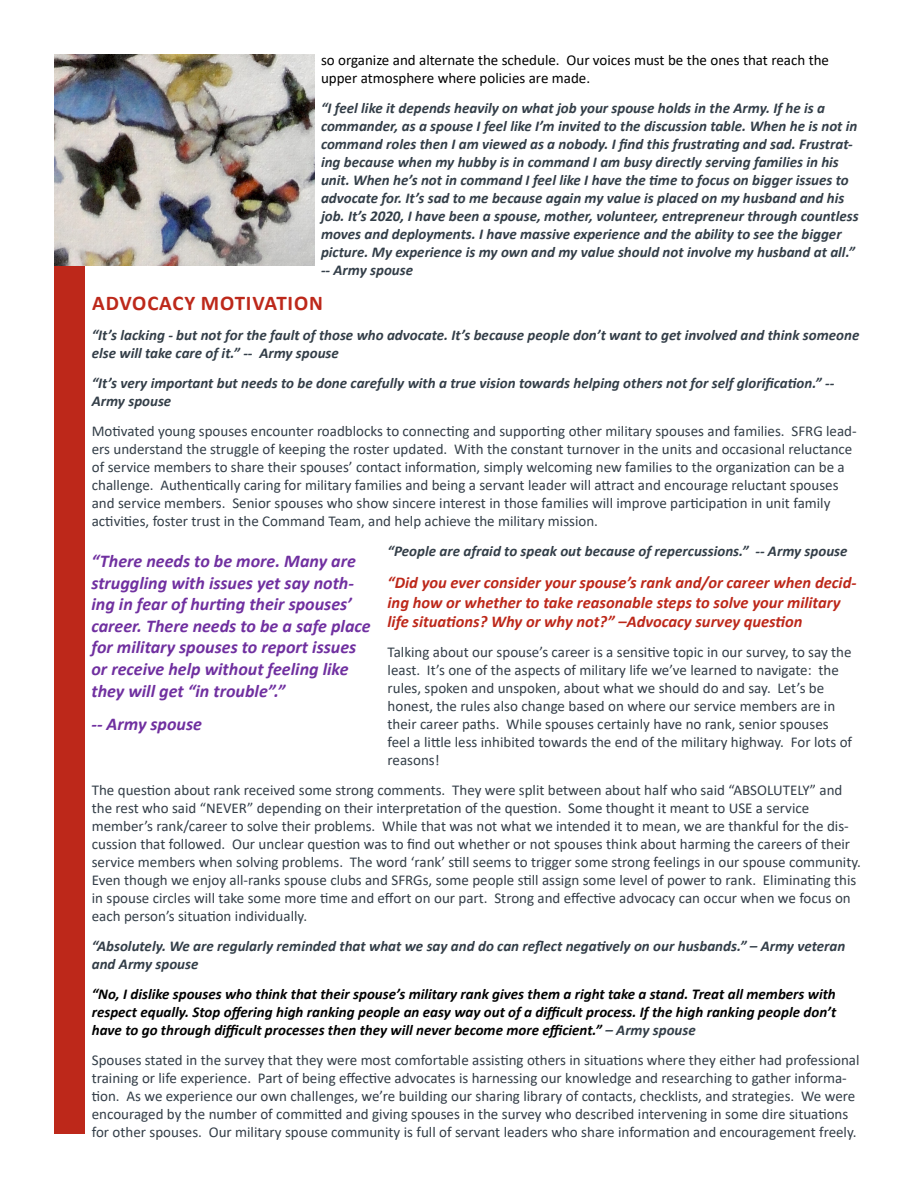
<style>
.page{position:relative;width:918px;height:1188px;background:#fff}
.page>*{position:absolute;margin:0;border:0;box-sizing:border-box;transform-origin:0 0}
.t1{font:700 21px "Calibri";letter-spacing:.04em;color:#bd281a}
.t2{font:italic 700 18px/21.6px "Calibri";color:#7030a0}
.t3{font:italic 700 16.5px/19.8px "Calibri";color:#bd281a}
.t4{font:15px/18px "Calibri";color:#333e48}
.t5{font:italic 700 15px/18px "Calibri";color:#333e48}
.t6{font:italic 700 15px/18px "Calibri";color:#000;text-align:justify}
.t7{font:15px/18px "Calibri";color:#000}
.s1{color:#333e48}
</style>
<div class="page">
<div style="left:54px;top:54px;width:31px;height:1080px;background:#bd281a"></div>
<img style="left:54px;top:54px;width:261px;height:212px">
<p class="t7" style="left:321px;top:51px;width:510px">so organize and alternate the schedule. Our voices must be the ones that reach the upper atmosphere where policies are made.</p>
<p class="t5" style="left:321px;top:99px;width:539px">“I feel like it depends heavily on what job your spouse holds in the Army. If he is a commander, as a spouse I feel like I’m invited to the discussion table. When he is not in command roles then I am viewed as a nobody. I find this frustrating and sad. Frustrat&shy;ing because when my hubby is in command I am busy directly serving families in his unit. When he’s not in command I feel like I have the time to focus on bigger issues to advocate for. It’s sad to me because again my value is placed on my husband and his job. It’s 2020, I have been a spouse, mother, volunteer, entrepreneur through countless moves and deployments. I have massive experience and the ability to see the bigger picture. My experience is my own and my value should not involve my husband at all.” -- Army spouse</p>
<h1 class="t1" style="left:92px;top:288px;width:232px">ADVOCACY MOTIVATION</h1>
<p class="t5" style="left:92px;top:325px;width:769px">“It’s lacking - but not for the fault of those who advocate. It’s because people don’t want to get involved and think someone else will take care of it.” -- Army spouse</p>
<p class="t5" style="left:92px;top:373px;width:744px">“It’s very important but needs to be done carefully with a true vision towards helping others not for self glorification.” --<br>Army spouse</p>
<p class="t4" style="left:92px;top:422px;width:766px">Motivated young spouses encounter roadblocks to connecting and supporting other military spouses and families. SFRG lead&shy;ers understand the struggle of keeping the roster updated. With the constant turnover in the units and occasional reluctance of service members to share their spouses’ contact information, simply welcoming new families to the organization can be a challenge. Authentically caring for military families and being a servant leader will attract and encourage reluctant spouses and service members. Senior spouses who show sincere interest in those families will improve participation in unit family activities, foster trust in the Command Team, and help achieve the military mission.</p>
<p class="t5" style="left:388px;top:541px;width:461px">“People are afraid to speak out because of repercussions.” -- Army spouse</p>
<p class="t3" style="left:388px;top:572px;width:470px">“Did you ever consider your spouse’s rank and/or career when decid&shy;ing how or whether to take reasonable steps to solve your military life situations? Why or why not?” –Advocacy survey question</p>
<p class="t4" style="left:388px;top:643px;width:466px">Talking about our spouse’s career is a sensitive topic in our survey, to say the least. It’s one of the aspects of military life we’ve learned to navigate: the rules, spoken and unspoken, about what we should do and say. Let’s be honest, the rules also change based on where our service members are in their career paths. While spouses certainly have no rank, senior spouses feel a little less inhibited towards the end of the military highway. For lots of reasons!</p>
<p class="t4" style="left:92px;top:781px;width:771px">The question about rank received some strong comments. They were split between about half who said “ABSOLUTELY” and the rest who said “NEVER” depending on their interpretation of the question. Some thought it meant to USE a service member’s rank/career to solve their problems. While that was not what we intended it to mean, we are thankful for the dis&shy;cussion that followed. Our unclear question was to find out whether or not spouses think about harming the careers of their service members when solving problems. The word ‘rank’ still seems to trigger some strong feelings in our spouse community.<br>Even though we enjoy all-ranks spouse clubs and SFRGs, some people still assign some level of power to rank. Eliminating this in spouse circles will take some more time and effort on our part. Strong and effective advocacy can occur when we focus on each person’s situation individually.</p>
<p class="t5" style="left:92px;top:937px;width:755px">“Absolutely. We are regularly reminded that what we say and do can reflect negatively on our husbands.” – Army veteran and Army spouse</p>
<p class="t6" style="left:92px;top:985px;width:746px">“No, I dislike spouses who think that their spouse’s military rank gives them a right take a stand. Treat all members with respect equally. Stop offering high ranking people an easy way out of a difficult process. If the high ranking people don’t have to go through difficult processes then they will never become more efficient.” <span class="s1">– Army spouse</span></p>
<p class="t4" style="left:92px;top:1051px;width:769px">Spouses stated in the survey that they were most comfortable assisting others in situations where they either had professional training or life experience. Part of being effective advocates is harnessing our knowledge and researching to gather informa&shy;tion. As we experience our own challenges, we’re building our sharing library of contacts, checklists, and strategies. We were encouraged by the number of committed and giving spouses in the survey who described intervening in some dire situations for other spouses. Our military spouse community is full of servant leaders who share information and encouragement freely.</p>
<p class="t2" style="left:92px;top:550px;width:281px">“There needs to be more. Many are struggling with issues yet say noth&shy;ing in fear of hurting their spouses’ career. There needs to be a safe place for military spouses to report issues or receive help without feeling like they will get “in trouble”.”</p>
<p class="t2" style="left:92px;top:713px;width:112px">-- Army spouse</p>
</div>
